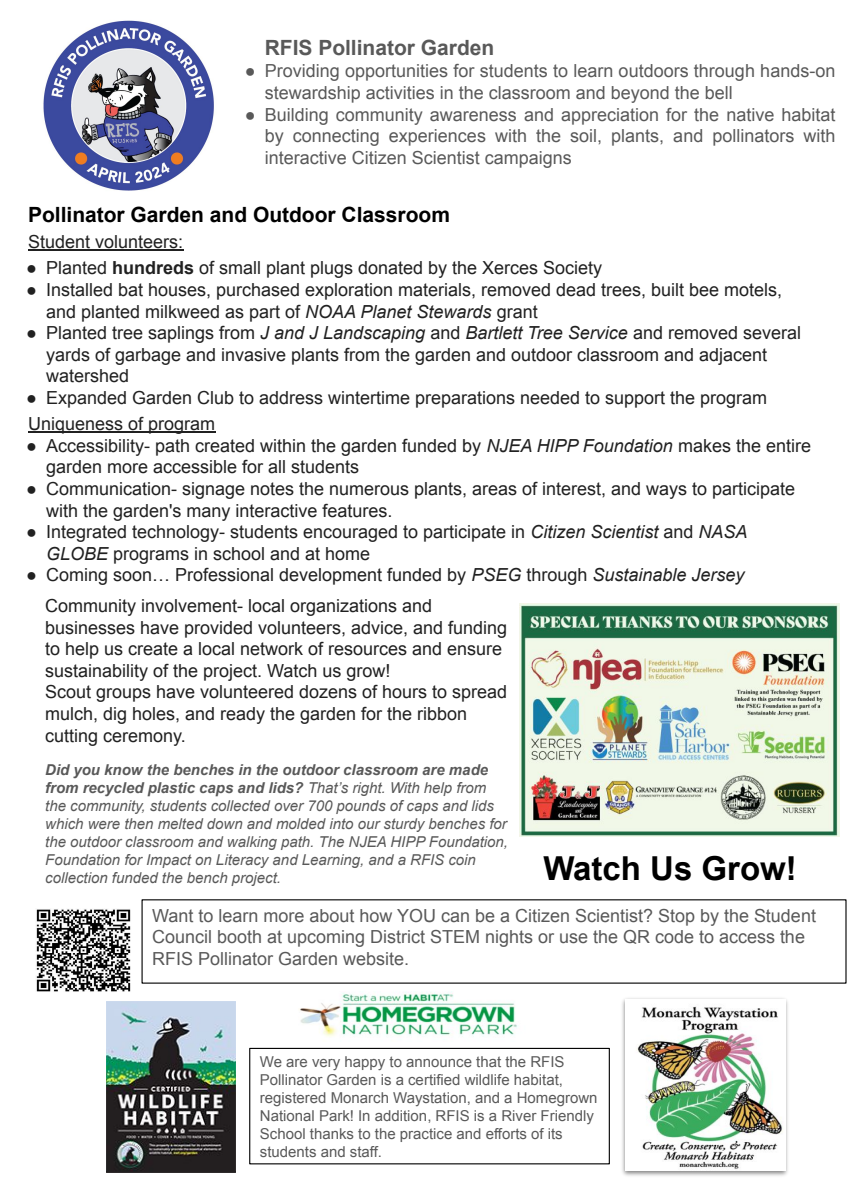
<style>
.page{position:relative;width:864px;height:1188px;background:#fff}
.page>*{position:absolute;margin:0;border:0;box-sizing:border-box;transform-origin:0 0}
.t1{font:700 33px "Arial";color:#000}
.t2{font:700 21px "Arial";color:#000}
.t3{font:700 21px "Arial";color:#595959}
.t4{font:18px/21.6px "Arial";color:#212121}
.t5{font:18px/21.6px "Arial";color:#595959}
.t6{font:italic 15px/18px "Arial";color:#595959}
.t7{font:15px/18px "Arial";color:#595959}
.s1{font-weight:700}
.s2{font-style:italic}
</style>
<div class="page">
<img style="left:520px;top:603px;width:319px;height:233px">
<hr style="left:28px;top:250px;width:155px;height:1px;background:#212121">
<hr style="left:28px;top:431px;width:187px;height:2px;background:#212121">
<img style="left:36px;top:909px;width:95px;height:83px">
<img style="left:299px;top:991px;width:219px;height:46px">
<img style="left:622px;top:998px;width:166px;height:178px">
<img style="left:625px;top:999px;width:160px;height:172px">
<img style="left:43px;top:20px;width:171px;height:171px">
<div style="left:249px;top:1048px;width:361px;height:116px;border:1px solid #000"></div>
<img style="left:107px;top:1001px;width:129px;height:172px">
<p class="t3" style="left:265px;top:40px;width:231px">RFIS Pollinator Garden</p>
<p class="t5" style="left:265px;top:62px;width:572px;text-indent:-20px">● Providing opportunities for students to learn outdoors through hands-on stewardship activities in the classroom and beyond the bell</p>
<p class="t5" style="left:265px;top:105px;width:572px;text-align:justify;text-indent:-20px">● Building community awareness and appreciation for the native habitat by connecting experiences with the soil, plants, and pollinators with interactive Citizen Scientist campaigns</p>
<p class="t2" style="left:28px;top:206px;width:423px">Pollinator Garden and Outdoor Classroom</p>
<p class="t4" style="left:28px;top:233px;width:156px">Student volunteers:</p>
<p class="t4" style="left:26px;top:259px;width:577px">● Planted <span class="s1">hundreds</span> of small plant plugs donated by the Xerces Society</p>
<p class="t4" style="left:46px;top:281px;width:737px;text-indent:-20px">● Installed bat houses, purchased exploration materials, removed dead trees, built bee motels, and planted milkweed as part of <span class="s2">NOAA Planet Stewards</span> grant</p>
<p class="t4" style="left:46px;top:324px;width:757px;text-indent:-20px">● Planted tree saplings from <span class="s2">J and J Landscaping</span> and <span class="s2">Bartlett Tree Service</span> and removed several yards of garbage and invasive plants from the garden and outdoor classroom and adjacent watershed</p>
<p class="t4" style="left:26px;top:386px;width:742px;line-height:26.1px">● Expanded Garden Club to address wintertime preparations needed to support the program<br>Uniqueness of program</p>
<p class="t4" style="left:46px;top:436px;width:766px;text-indent:-20px">● Accessibility- path created within the garden funded by <span class="s2">NJEA HIPP Foundation</span> makes the entire garden more accessible for all students</p>
<p class="t4" style="left:46px;top:480px;width:750px;text-indent:-20px">● Communication- signage notes the numerous plants, areas of interest, and ways to participate with the garden's many interactive features.</p>
<p class="t4" style="left:46px;top:523px;width:703px;text-indent:-20px">● Integrated technology- students encouraged to participate in <span class="s2">Citizen Scientist</span> and <span class="s2">NASA<br>GLOBE</span> programs in school and at home</p>
<p class="t4" style="left:26px;top:566px;width:720px">● Coming soon… Professional development funded by <span class="s2">PSEG</span> through <span class="s2">Sustainable Jersey</span></p>
<p class="t4" style="left:45px;top:597px;width:464px">Community involvement- local organizations and businesses have provided volunteers, advice, and funding to help us create a local network of resources and ensure sustainability of the project. Watch us grow!<br>Scout groups have volunteered dozens of hours to spread mulch, dig holes, and ready the garden for the ribbon cutting ceremony.</p>
<p class="t6" style="left:45px;top:762px;width:464px"><span class="s1">Did you know the benches in the outdoor classroom are made from recycled plastic caps and lids?</span> That’s right. With help from the community, students collected over 700 pounds of caps and lids which were then melted down and molded into our sturdy benches for the outdoor classroom and walking path. The NJEA HIPP Foundation, Foundation for Impact on Literacy and Learning, and a RFIS coin collection funded the bench project.</p>
<h1 class="t1" style="left:543px;top:856px;width:255px">Watch Us Grow!</h1>
<p class="t5" style="left:152px;top:906px;width:665px">Want to learn more about how YOU can be a Citizen Scientist? Stop by the Student<br>Council booth at upcoming District STEM nights or use the QR code to access the<br>RFIS Pollinator Garden website.</p>
<p class="t7" style="left:260px;top:1054px;width:339px">We are very happy to announce that the RFIS Pollinator Garden is a certified wildlife habitat, registered Monarch Waystation, and a Homegrown National Park! In addition, RFIS is a River Friendly School thanks to the practice and efforts of its students and staff.</p>
</div>
